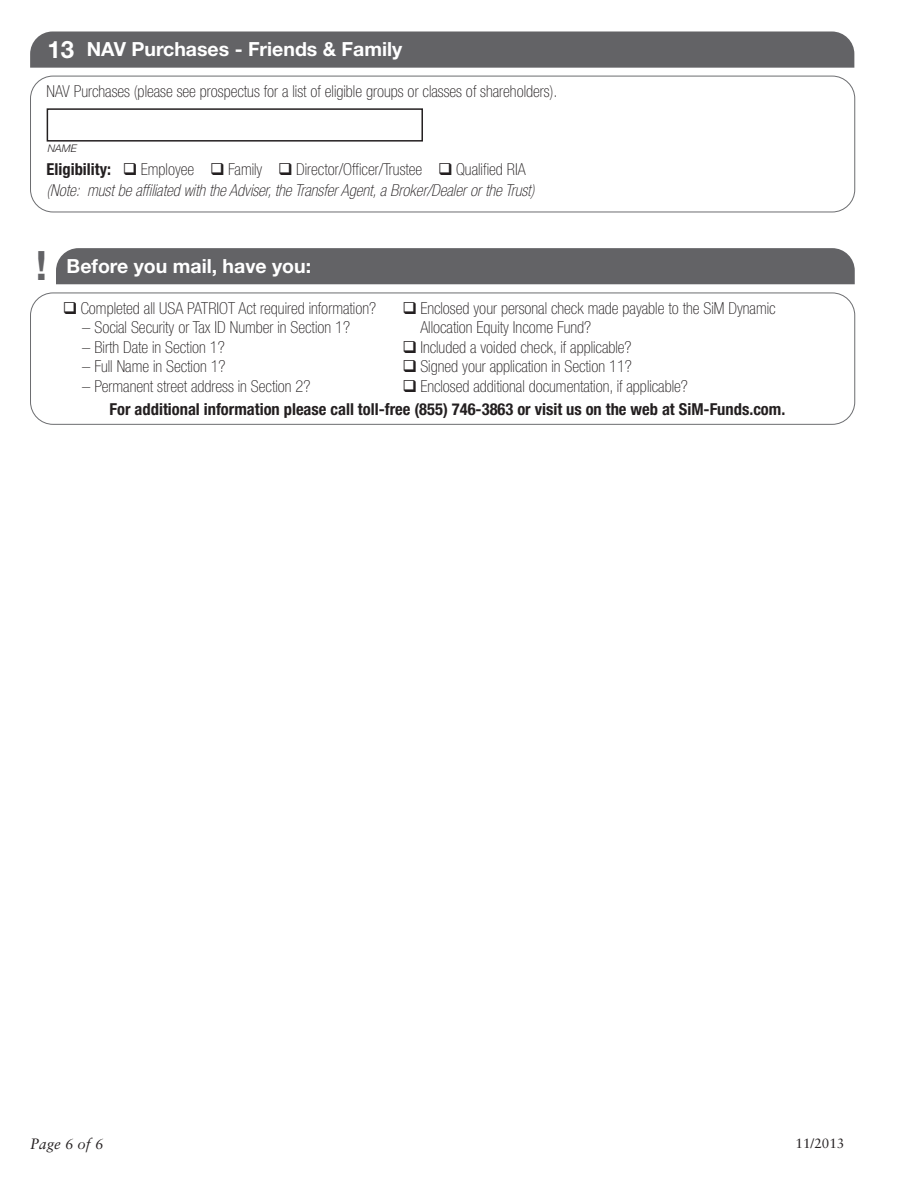
<style>
.page{position:relative;width:918px;height:1188px;background:#fff}
.page>*{position:absolute;margin:0;border:0;box-sizing:border-box;transform-origin:0 0}
.t1{font:700 40.5px "Helvetica Neue";color:#636366}
.t2{font:700 24px "Helvetica Neue";color:#fff}
.t3{font:700 19.5px "Helvetica Neue";color:#fff}
.t4{font:100 condensed 16.5px/19.5px "Helvetica Neue";color:#231f20}
.t5{font:700 condensed 16.5px "Helvetica Neue";color:#231f20}
.t6{font:italic 100 condensed 16.5px "Helvetica Neue";color:#231f20}
.t7{font:italic 15px "Sabon";color:#231f20}
.t8{font:13.5px "Sabon";color:#231f20}
.t9{font:italic 300 10.5px "Helvetica Neue";color:#231f20}
.s1{font-weight:700}
</style>
<div class="page">
<div style="left:30px;top:31px;width:824px;height:37px;background:#636366"></div>
<div style="left:56px;top:248px;width:799px;height:36px;background:#636366"></div>
<div style="left:30px;top:293px;width:825px;height:132px;border:1px solid #6c6d70;border-radius:22px"></div>
<div style="left:30px;top:76px;width:825px;height:136px;border:1px solid #6c6d70;border-radius:22px"></div>
<div style="left:47px;top:108px;width:376px;height:34px;border:2px solid #231f20"></div>
<p class="t2" style="left:47px;top:34px;width:28px">13</p>
<p class="t3" style="left:87px;top:37px;width:317px">NAV Purchases - Friends &amp; Family</p>
<p class="t4" style="left:47px;top:82px;width:512px">NAV Purchases (please see prospectus for a list of eligible groups or classes of shareholders).</p>
<p class="t9" style="left:48px;top:142px;width:30px">NAME</p>
<p class="t4" style="left:47px;top:160px;width:481px"><span class="s1">Eligibility:</span> ❑ Employee ❑ Family ❑ Director/Officer/Trustee ❑ Qualified RIA</p>
<p class="t6" style="left:47px;top:181px;width:489px">(Note: must be affiliated with the Adviser, the Transfer Agent, a Broker/Dealer or the Trust)</p>
<p class="t1" style="left:36px;top:240px;width:13px">!</p>
<p class="t3" style="left:67px;top:254px;width:246px">Before you mail, have you:</p>
<p class="t4" style="left:63px;top:298px;width:315px">❑ Completed all USA PATRIOT Act required information?</p>
<p class="t4" style="left:82px;top:318px;width:269px">– Social Security or Tax ID Number in Section 1?</p>
<p class="t4" style="left:82px;top:337px;width:144px">– Birth Date in Section 1?</p>
<p class="t4" style="left:82px;top:357px;width:145px">– Full Name in Section 1?</p>
<p class="t4" style="left:82px;top:376px;width:230px">– Permanent street address in Section 2?</p>
<p class="t4" style="left:420px;top:298px;width:357px;text-indent:-18px">❑ Enclosed your personal check made payable to the SiM Dynamic<br>Allocation Equity Income Fund?</p>
<p class="t4" style="left:402px;top:337px;width:231px">❑ Included a voided check, if applicable?</p>
<p class="t4" style="left:402px;top:357px;width:231px">❑ Signed your application in Section 11?</p>
<p class="t4" style="left:402px;top:376px;width:287px">❑ Enclosed additional documentation, if applicable?</p>
<p class="t5" style="left:110px;top:399px;width:677px">For additional information please call toll-free (855) 746-3863 or visit us on the web at SiM-Funds.com.</p>
<p class="t7" style="left:30px;top:1135px;width:75px">Page 6 of 6</p>
<p class="t8" style="left:796px;top:1135px;width:50px">11/2013</p>
</div>
